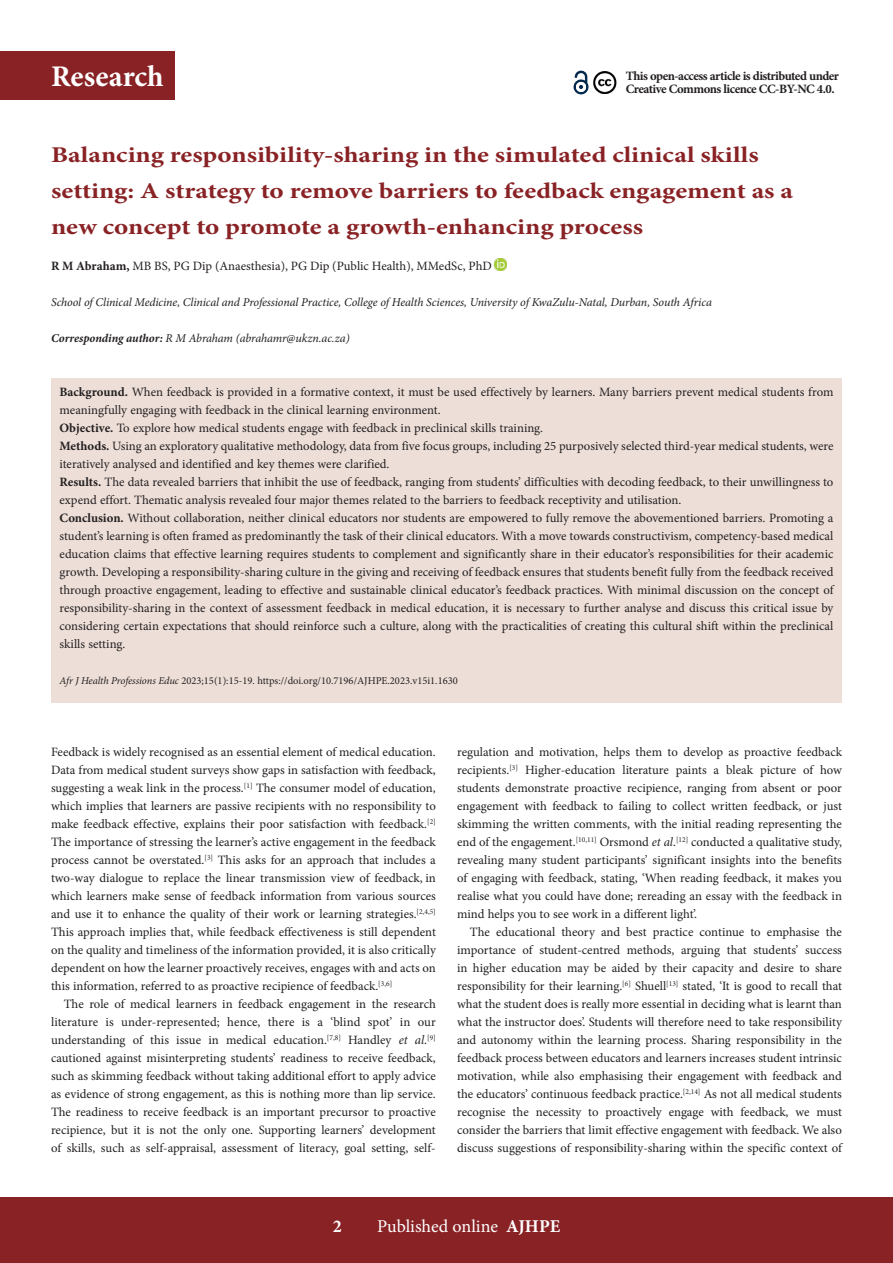
<style>
.page{position:relative;width:893px;height:1263px;background:#fff}
.page>*{position:absolute;margin:0;border:0;box-sizing:border-box;transform-origin:0 0}
.t1{font:700 30px "Minion Pro";color:#fff}
.A_HEAD{font:700 22.5px/36px "Minion Pro";color:#892225;scale:1.2 1}
.t2{font:18px "Minion Pro";letter-spacing:-.005em;color:#fff}
.t3{font:700 18px "Minion Pro";color:#fff}
.BODY_TEXT_1ST_PARAGR{font:12.75px/18px "Minion Pro";color:#231f20}
.BODY_TEXT_INDENT{font:12.75px/18px "Minion Pro";color:#231f20;text-align:justify}
.BODY_TEXT_1ST_PARAGR-2{font:700 12.75px/13.5px "Minion Pro";letter-spacing:-.04em;color:#231f20}
.AUTHORS_NAME{font:12.75px "Minion Pro";color:#231f20}
.AUTHOR_DETAILS{font:italic 12px "Minion Pro";letter-spacing:-.01em;color:#231f20}
.CORRESPONDING_AUTHOR{font:italic 12px "Minion Pro";letter-spacing:-.01em;color:#231f20}
.CITELINE{font:10.5px "Minion Pro";color:#231f20}
.s1{font-weight:700}
.s2{font-style:italic}
</style>
<div class="page">
<div style="left:0;top:1197px;width:893px;height:66px;background:#892225"></div>
<div style="left:0;top:51px;width:174px;height:49px;background:#892225"></div>
<div style="left:51px;top:378px;width:791px;height:324px;background:#eddfd8"></div>
<svg style="left:495px;top:258px;width:12px;height:12px"></svg>
<svg style="left:573px;top:70px;width:16px;height:25px"></svg>
<img style="left:593px;top:71px;width:24px;height:23px">
<h1 class="t1" style="left:51px;top:56px;width:114px">Research</h1>
<p class="BODY_TEXT_1ST_PARAGR-2" style="left:626px;top:69px;width:215px">This open-access article is distributed under<br>Creative Commons licence CC-BY-NC 4.0.</p>
<h1 class="A_HEAD" style="left:51px;top:137px;width:620px">Balancing responsibility-sharing in the simulated clinical skills setting: A strategy to remove barriers to feedback engagement as a new concept to promote a growth-enhancing process</h1>
<p class="AUTHORS_NAME" style="left:51px;top:257px;width:442px"><span class="s1">R M Abraham,</span> MB BS, PG Dip (Anaesthesia), PG Dip (Public Health), MMedSc, PhD</p>
<p class="AUTHOR_DETAILS" style="left:51px;top:294px;width:662px">School of Clinical Medicine, Clinical and Professional Practice, College of Health Sciences, University of KwaZulu-Natal, Durban, South Africa</p>
<p class="CORRESPONDING_AUTHOR" style="left:51px;top:330px;width:300px"><span class="s1">Corresponding author:</span> R M Abraham (abrahamr@ukzn.ac.za)</p>
<p class="BODY_TEXT_1ST_PARAGR" style="left:60px;top:383px;width:775px"><span class="s1">Background.</span> When feedback is provided in a formative context, it must be used effectively by learners. Many barriers prevent medical students from meaningfully engaging with feedback in the clinical learning environment.</p>
<p class="BODY_TEXT_1ST_PARAGR" style="left:60px;top:419px;width:485px"><span class="s1">Objective.</span> To explore how medical students engage with feedback in preclinical skills training.</p>
<p class="BODY_TEXT_1ST_PARAGR" style="left:60px;top:437px;width:775px"><span class="s1">Methods.</span> Using an exploratory qualitative methodology, data from five focus groups, including 25 purposively selected third-year medical students, were iteratively analysed and identified and key themes were clarified.</p>
<p class="BODY_TEXT_1ST_PARAGR" style="left:60px;top:473px;width:775px"><span class="s1">Results.</span> The data revealed barriers that inhibit the use of feedback, ranging from students’ difficulties with decoding feedback, to their unwillingness to expend effort. Thematic analysis revealed four major themes related to the barriers to feedback receptivity and utilisation.</p>
<p class="BODY_TEXT_1ST_PARAGR" style="left:60px;top:509px;width:775px;text-align:justify"><span class="s1">Conclusion.</span> Without collaboration, neither clinical educators nor students are empowered to fully remove the abovementioned barriers. Promoting a student’s learning is often framed as predominantly the task of their clinical educators. With a move towards constructivism, competency-based medical education claims that effective learning requires students to complement and significantly share in their educator’s responsibilities for their academic growth. Developing a responsibility-sharing culture in the giving and receiving of feedback ensures that students benefit fully from the feedback received through proactive engagement, leading to effective and sustainable clinical educator’s feedback practices. With minimal discussion on the concept of responsibility-sharing in the context of assessment feedback in medical education, it is necessary to further analyse and discuss this critical issue by considering certain expectations that should reinforce such a culture, along with the practicalities of creating this cultural shift within the preclinical skills setting.</p>
<p class="CITELINE" style="left:60px;top:674px;width:400px"><span class="s2">Afr J Health Professions Educ</span> 2023;15(1):15-19. https://doi.org/10.7196/AJHPE.2023.v15i1.1630</p>
<p class="BODY_TEXT_1ST_PARAGR" style="left:51px;top:743px;width:386px;text-align:justify">Feedback is widely recognised as an essential element of medical education.<br>Data from medical student surveys show gaps in satisfaction with feedback, suggesting a weak link in the process.<sup>[1]</sup> The consumer model of education, which implies that learners are passive recipients with no responsibility to make feedback effective, explains their poor satisfaction with feedback.<sup>[2] </sup>The importance of stressing the learner’s active engagement in the feedback process cannot be overstated.<sup>[3]</sup> This asks for an approach that includes a two-way dialogue to replace the linear transmission view of feedback, in which learners make sense of feedback information from various sources and use it to enhance the quality of their work or learning strategies.<sup>[2,4,5] </sup>This approach implies that, while feedback effectiveness is still dependent on the quality and timeliness of the information provided, it is also critically dependent on how the learner proactively receives, engages with and acts on this information, referred to as proactive recipience of feedback.<sup>[3,6]</sup></p>
<p class="BODY_TEXT_INDENT" style="left:51px;top:995px;width:386px;text-indent:13px">The role of medical learners in feedback engagement in the research literature is under-represented; hence, there is a ‘blind spot’ in our understanding of this issue in medical education.<sup>[7,8]</sup> Handley <span class="s2">et al</span>.<sup>[9] </sup>cautioned against misinterpreting students’ readiness to receive feedback, such as skimming feedback without taking additional effort to apply advice as evidence of strong engagement, as this is nothing more than lip service.<br>The readiness to receive feedback is an important precursor to proactive recipience, but it is not the only one. Supporting learners’ development of skills, such as self-appraisal, assessment of literacy, goal setting, self-</p>
<p class="BODY_TEXT_INDENT" style="left:457px;top:743px;width:386px">regulation and motivation, helps them to develop as proactive feedback recipients.<sup>[3]</sup> Higher-education literature paints a bleak picture of how students demonstrate proactive recipience, ranging from absent or poor engagement with feedback to failing to collect written feedback, or just skimming the written comments, with the initial reading representing the end of the engagement.<sup>[10,11]</sup> Orsmond <span class="s2">et al</span>.<sup>[12]</sup> conducted a qualitative study, revealing many student participants’ significant insights into the benefits of engaging with feedback, stating, ‘When reading feedback, it makes you realise what you could have done; rereading an essay with the feedback in mind helps you to see work in a different light’.</p>
<p class="BODY_TEXT_INDENT" style="left:457px;top:923px;width:386px;text-indent:13px">The educational theory and best practice continue to emphasise the importance of student-centred methods, arguing that students’ success in higher education may be aided by their capacity and desire to share responsibility for their learning.<sup>[6]</sup> Shuell<sup>[13]</sup> stated, ‘It is good to recall that what the student does is really more essential in deciding what is learnt than what the instructor does’. Students will therefore need to take responsibility and autonomy within the learning process. Sharing responsibility in the feedback process between educators and learners increases student intrinsic motivation, while also emphasising their engagement with feedback and the educators’ continuous feedback practice.<sup>[2,14]</sup> As not all medical students recognise the necessity to proactively engage with feedback, we must consider the barriers that limit effective engagement with feedback. We also discuss suggestions of responsibility-sharing within the specific context of</p>
<h3 class="t3" style="left:333px;top:1213px;width:10px">2</h3>
<h3 class="t2" style="left:377px;top:1214px;width:185px">Published online <span class="s1">AJHPE</span></h3>
</div>
